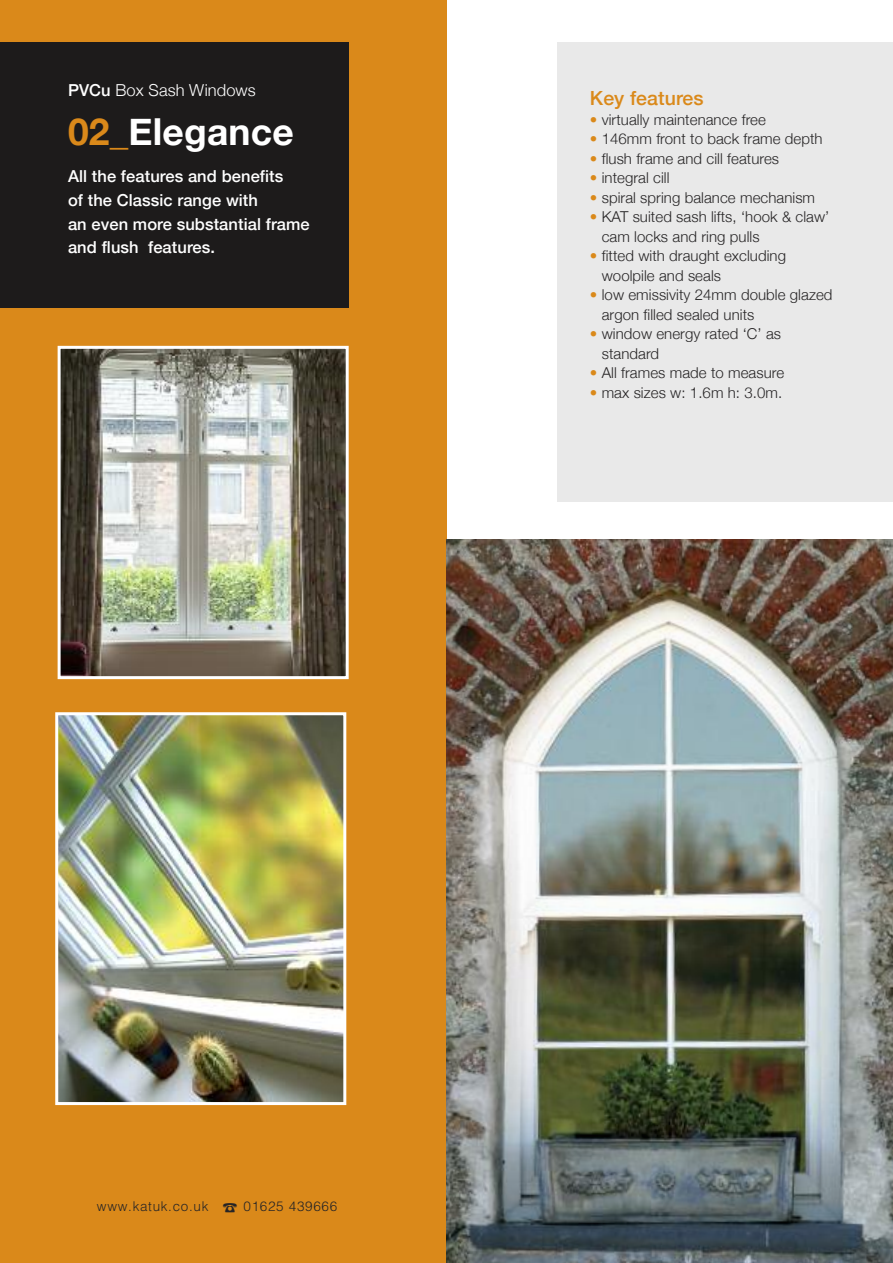
<style>
.page{position:relative;width:893px;height:1263px;background:#fff}
.page>*{position:absolute;margin:0;border:0;box-sizing:border-box;transform-origin:0 0}
.t1{font:700 37.2px "Helvetica Neue";letter-spacing:.005em;color:#fff}
.t2{font:500 19.5px "Helvetica Neue";letter-spacing:.005em;color:#da891a}
.t3{font:500 16.5px/23.5px "Helvetica Neue";letter-spacing:.005em;color:#fff}
.t4{font:300 16.5px "Helvetica Neue";letter-spacing:.005em;color:#fff}
.t5{font:300 15px/19.5px "Helvetica Neue";letter-spacing:.005em;color:#272526}
.t6{font:300 13.5px "Helvetica";letter-spacing:.05em;color:#272526}
.s1{font-weight:500}
.s2{color:#da891a}
</style>
<div class="page">
<div style="left:0;top:0;width:446px;height:1263px;background:#da891a"></div>
<div style="left:557px;top:43px;width:336px;height:459px;background:#e9e9e9"></div>
<img style="left:62px;top:350px;width:283px;height:325px">
<div style="left:58px;top:346px;width:291px;height:333px;border:3px solid #fff"></div>
<div style="left:0;top:43px;width:349px;height:265px;background:#1d1b1b"></div>
<img style="left:446px;top:540px;width:447px;height:723px">
<img style="left:59px;top:716px;width:283px;height:385px">
<div style="left:55px;top:712px;width:291px;height:393px;border:3px solid #fff"></div>
<p class="t4" style="left:68px;top:80px;width:189px"><span class="s1">PVCu</span> Box Sash Windows</p>
<h1 class="t1" style="left:68px;top:109px;width:227px"><span class="s2">02_</span>Elegance</h1>
<p class="t3" style="left:68px;top:164px;width:243px">All the features and benefits<br>of the Classic range with<br>an even more substantial frame and flush features.</p>
<h2 class="t2" style="left:590px;top:86px;width:115px">Key features</h2>
<p class="t5" style="left:590px;top:109px;width:177px"><span class="s2">•</span> virtually maintenance free</p>
<p class="t5" style="left:590px;top:129px;width:234px"><span class="s2">•</span> 146mm front to back frame depth</p>
<p class="t5" style="left:590px;top:148px;width:191px"><span class="s2">•</span> flush frame and cill features</p>
<p class="t5" style="left:590px;top:168px;width:81px"><span class="s2">•</span> integral cill</p>
<p class="t5" style="left:590px;top:187px;width:227px"><span class="s2">•</span> spiral spring balance mechanism</p>
<p class="t5" style="left:602px;top:207px;width:229px;text-indent:-12px"><span class="s2">•</span> KAT suited sash lifts, ‘hook &amp; claw’ cam locks and ring pulls</p>
<p class="t5" style="left:602px;top:246px;width:186px;text-indent:-12px"><span class="s2">•</span> fitted with draught excluding woolpile and seals</p>
<p class="t5" style="left:602px;top:285px;width:232px;text-indent:-12px"><span class="s2">•</span> low emissivity 24mm double glazed argon filled sealed units</p>
<p class="t5" style="left:602px;top:324px;width:181px;text-indent:-12px"><span class="s2">•</span> window energy rated ‘C’ as standard</p>
<p class="t5" style="left:590px;top:363px;width:196px"><span class="s2">•</span> All frames made to measure</p>
<p class="t5" style="left:590px;top:382px;width:194px"><span class="s2">•</span> max sizes w: 1.6m h: 3.0m.</p>
<p class="t6" style="left:97px;top:1195px;width:242px">www.katuk.co.uk ☎ 01625 439666</p>
</div>
